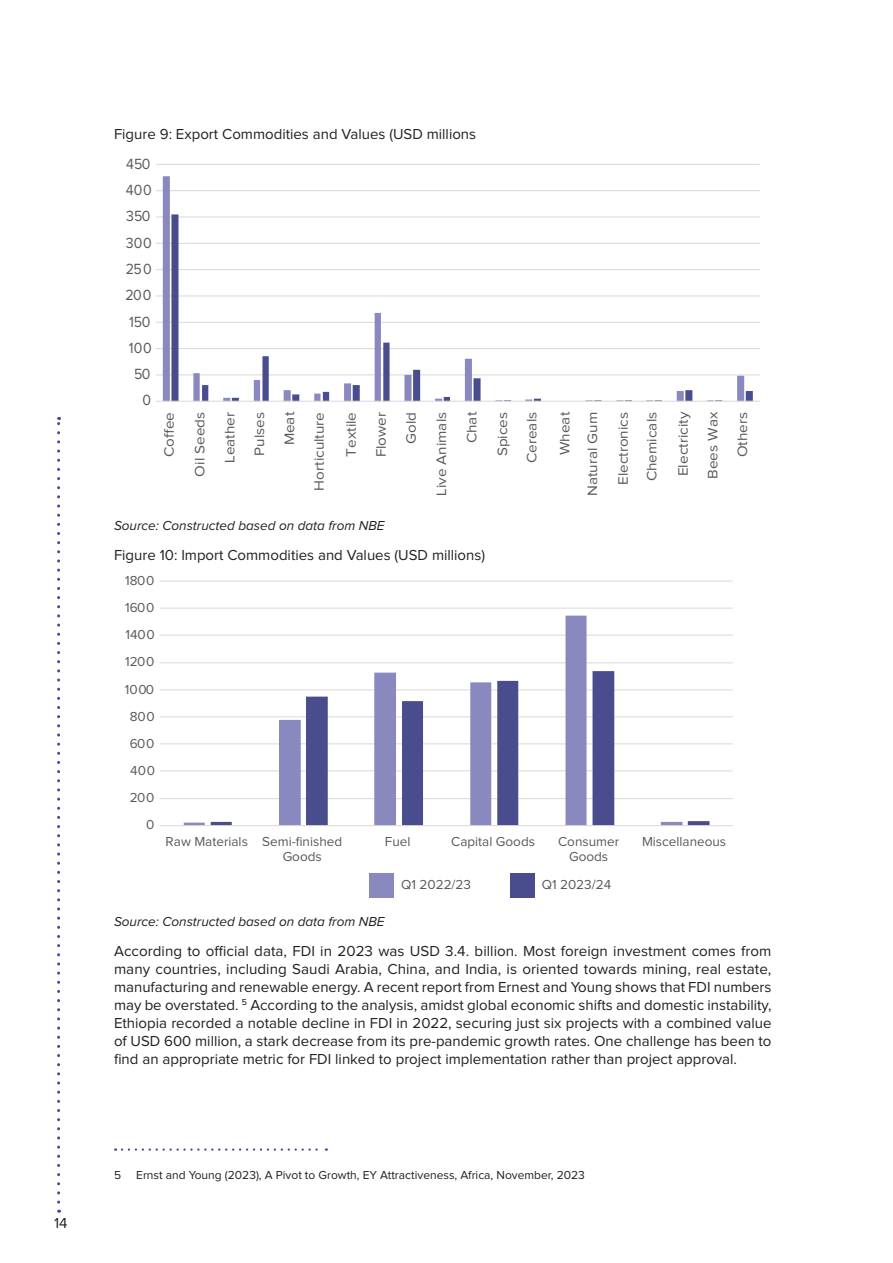
<style>
.page{position:relative;width:893px;height:1263px;background:#fff}
.page>*{position:absolute;margin:0;border:0;box-sizing:border-box;transform-origin:0 0}
.t1{font:15.3px "Proxima Nova";color:#595959;scale:.92 1}
.Body_indent{font:15px/18px "Proxima Nova";color:#231f20;text-align:justify}
.t2{font:14.1px/30.2px "Proxima Nova";color:#595959;text-align:right;scale:1.08 1}
.t3{font:13.5px/15px "Proxima Nova";color:#595959}
.t4{font:italic 13.5px "Proxima Nova";color:#231f20}
.Footnote_text{font:12px "Proxima Nova";color:#231f20}
</style>
<div class="page">
<svg style="left:57px;top:417px;width:3px;height:785px"></svg>
<hr style="left:156px;top:375px;width:604px;height:1px;background:#dad9d8">
<hr style="left:156px;top:348px;width:604px;height:1px;background:#dad9d8">
<hr style="left:156px;top:322px;width:604px;height:1px;background:#dad9d8">
<hr style="left:156px;top:296px;width:604px;height:1px;background:#dad9d8">
<hr style="left:156px;top:269px;width:604px;height:1px;background:#dad9d8">
<hr style="left:156px;top:243px;width:604px;height:1px;background:#dad9d8">
<hr style="left:156px;top:217px;width:604px;height:1px;background:#dad9d8">
<hr style="left:156px;top:190px;width:604px;height:1px;background:#dad9d8">
<hr style="left:156px;top:164px;width:604px;height:1px;background:#dad9d8">
<svg style="left:163px;top:176px;width:8px;height:225px;background:#9999c8"></svg>
<svg style="left:171px;top:214px;width:582px;height:187px"></svg>
<hr style="left:156px;top:401px;width:604px;height:1px;background:#dad9d8">
<hr style="left:160px;top:798px;width:573px;height:1px;background:#dad9d8">
<hr style="left:160px;top:771px;width:573px;height:1px;background:#dad9d8">
<hr style="left:160px;top:744px;width:573px;height:1px;background:#dad9d8">
<hr style="left:160px;top:717px;width:573px;height:1px;background:#dad9d8">
<hr style="left:160px;top:690px;width:573px;height:1px;background:#dad9d8">
<hr style="left:160px;top:663px;width:573px;height:1px;background:#dad9d8">
<hr style="left:160px;top:635px;width:573px;height:1px;background:#dad9d8">
<hr style="left:160px;top:608px;width:573px;height:1px;background:#dad9d8">
<hr style="left:160px;top:581px;width:573px;height:1px;background:#dad9d8">
<svg style="left:184px;top:616px;width:498px;height:209px"></svg>
<svg style="left:211px;top:671px;width:498px;height:154px"></svg>
<hr style="left:160px;top:825px;width:573px;height:1px;background:#dad9d8">
<div style="left:370px;top:873px;width:24px;height:25px;background:#8989c0"></div>
<div style="left:510px;top:873px;width:25px;height:25px;background:#494d8d"></div>
<svg style="left:122px;top:1148px;width:205px;height:3px"></svg>
<p class="Body_indent" style="left:54px;top:1214px;width:15px">14</p>
<p class="Body_indent" style="left:114px;top:126px;width:364px">Figure 9: Export Commodities and Values (USD millions</p>
<p class="t1" style="left:126px;top:155px;width:28px">450</p>
<p class="t1" style="left:126px;top:181px;width:30px">400</p>
<p class="t1" style="left:126px;top:208px;width:28px">350</p>
<p class="t1" style="left:126px;top:234px;width:30px">300</p>
<p class="t1" style="left:126px;top:260px;width:30px">250</p>
<p class="t1" style="left:125px;top:287px;width:30px">200</p>
<p class="t1" style="left:129px;top:313px;width:25px">150</p>
<p class="t1" style="left:129px;top:339px;width:26px">100</p>
<p class="t1" style="left:134px;top:365px;width:19px">50</p>
<p class="t1" style="left:142px;top:392px;width:11px">0</p>
<p class="t2" style="left:155px;top:490px;width:74px;rotate:-90deg">Co ee<br>Oil Seeds<br>Leather<br>Pulses<br>Meat<br>Horticulture</p>
<p class="t2" style="left:336px;top:496px;width:79px;rotate:-90deg">Textile<br>Flower<br>Gold<br>Live Animals<br>Chat<br>Spices<br>Cereals</p>
<p class="t2" style="left:551px;top:496px;width:79px;line-height:27.6px;rotate:-90deg">Wheat<br>Natural Gum</p>
<p class="t2" style="left:609px;top:485px;width:69px;line-height:28.5px;text-align:left;rotate:-90deg">Electronics<br>Chemicals</p>
<p class="t2" style="left:669px;top:479px;width:63px;line-height:29.5px;rotate:-90deg">Electricity<br>Bees Wax<br>Others</p>
<p class="t4" style="left:114px;top:519px;width:272px">Source: Constructed based on data from NBE</p>
<p class="Body_indent" style="left:114px;top:546px;width:373px">Figure 10: Import Commodities and Values (USD millions)</p>
<p class="t3" style="left:125px;top:573px;width:31px">1800</p>
<p class="t3" style="left:125px;top:600px;width:31px">1600</p>
<p class="t3" style="left:126px;top:627px;width:31px">1400</p>
<p class="t3" style="left:125px;top:654px;width:31px">1200</p>
<p class="t3" style="left:125px;top:682px;width:31px">1000</p>
<p class="t3" style="left:130px;top:709px;width:26px">800</p>
<p class="t3" style="left:130px;top:736px;width:26px">600</p>
<p class="t3" style="left:130px;top:763px;width:26px">400</p>
<p class="t3" style="left:130px;top:790px;width:26px">200</p>
<p class="t3" style="left:146px;top:818px;width:10px">0</p>
<p class="t3" style="left:283px;top:834px;width:61px;text-indent:-117px">Raw Materials Semi-finished<br>Goods</p>
<p class="t3" style="left:385px;top:834px;width:27px">Fuel</p>
<p class="t3" style="left:451px;top:834px;width:85px">Capital Goods</p>
<p class="t3" style="left:558px;top:834px;width:62px;text-align:center">Consumer<br>Goods</p>
<p class="t3" style="left:642px;top:834px;width:86px">Miscellaneous</p>
<p class="t3" style="left:401px;top:878px;width:71px">Q1 2022/23</p>
<p class="t3" style="left:542px;top:878px;width:71px">Q1 2023/24</p>
<p class="t4" style="left:114px;top:915px;width:272px">Source: Constructed based on data from NBE</p>
<p class="Body_indent" style="left:114px;top:942px;width:659px">According to official data, FDI in 2023 was USD 3.4. billion. Most foreign investment comes from many countries, including Saudi Arabia, China, and India, is oriented towards mining, real estate, manufacturing and renewable energy. A recent report from Ernest and Young shows that FDI numbers may be overstated. <sup>5</sup> According to the analysis, amidst global economic shifts and domestic instability, Ethiopia recorded a notable decline in FDI in 2022, securing just six projects with a combined value of USD 600 million, a stark decrease from its pre-pandemic growth rates. One challenge has been to find an appropriate metric for FDI linked to project implementation rather than project approval.</p>
<p class="Footnote_text" style="left:114px;top:1168px;width:9px">5</p>
<p class="Footnote_text" style="left:136px;top:1168px;width:450px">Ernst and Young (2023), A Pivot to Growth, EY Attractiveness, Africa, November, 2023</p>
</div>
